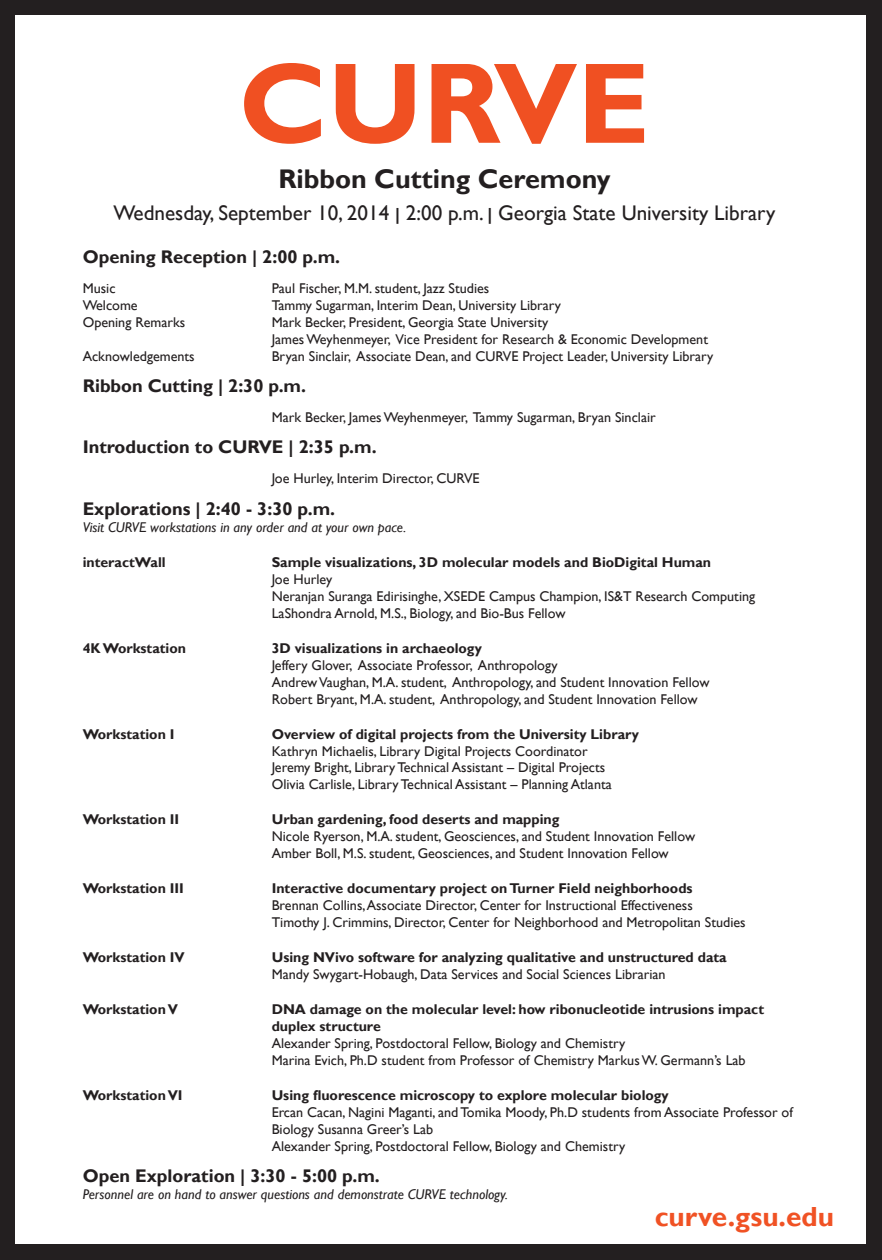
<style>
.page{position:relative;width:882px;height:1260px;background:#231f20}
.page>*{position:absolute;margin:0;border:0;box-sizing:border-box;transform-origin:0 0}
.t1{font:700 115.5px "Gill Sans";color:#f05022}
.t2{font:700 28px "Gill Sans";color:#f05022}
.t3{font:700 26.95px "Gill Sans";color:#231f20}
.t4{font:21.18px "Gill Sans";color:#231f20}
.t5{font:700 18.2px "Gill Sans";color:#231f20}
.t6{font:14.17px/17px "Gill Sans";color:#231f20}
.t7{font:700 14.17px/17px "Gill Sans";color:#231f20}
.t8{font:italic 14.17px "Gill Sans";color:#231f20}
.s1{font-weight:700;font-size:17.5px}
</style>
<div class="page">
<div style="left:16px;top:16px;width:850px;height:1228px;background:#fff"></div>
<h1 class="t1" style="left:239px;top:34px;width:413px">CURVE</h1>
<h3 class="t3" style="left:278px;top:163px;width:334px">Ribbon Cutting Ceremony</h3>
<h3 class="t4" style="left:113px;top:200px;width:664px">Wednesday, September 10, 2014 <span class="s1">|</span> 2:00 p.m. <span class="s1">|</span> Georgia State University Library</h3>
<p class="t5" style="left:83px;top:246px;width:259px">Opening Reception | 2:00 p.m.</p>
<p class="t6" style="left:83px;top:280px;width:34px">Music</p>
<p class="t6" style="left:272px;top:280px;width:219px">Paul Fischer, M.M. student, Jazz Studies</p>
<p class="t6" style="left:83px;top:297px;width:56px">Welcome</p>
<p class="t6" style="left:272px;top:297px;width:291px">Tammy Sugarman, Interim Dean, University Library</p>
<p class="t6" style="left:83px;top:314px;width:104px">Opening Remarks</p>
<p class="t6" style="left:272px;top:314px;width:438px">Mark Becker, President, Georgia State University<br>James Weyhenmeyer, Vice President for Research &amp; Economic Development</p>
<p class="t6" style="left:83px;top:348px;width:114px">Acknowledgements</p>
<p class="t6" style="left:272px;top:348px;width:443px">Bryan Sinclair, Associate Dean, and CURVE Project Leader, University Library</p>
<p class="t5" style="left:83px;top:375px;width:225px">Ribbon Cutting | 2:30 p.m.</p>
<p class="t6" style="left:272px;top:409px;width:386px">Mark Becker, James Weyhenmeyer, Tammy Sugarman, Bryan Sinclair</p>
<p class="t5" style="left:83px;top:436px;width:295px">Introduction to CURVE | 2:35 p.m.</p>
<p class="t6" style="left:272px;top:470px;width:209px">Joe Hurley, Interim Director, CURVE</p>
<p class="t5" style="left:83px;top:498px;width:254px">Explorations | 2:40 - 3:30 p.m.</p>
<p class="t8" style="left:83px;top:519px;width:325px">Visit CURVE workstations in any order and at your own pace.</p>
<p class="t7" style="left:83px;top:554px;width:85px">interactWall</p>
<p class="t7" style="left:272px;top:554px;width:441px">Sample visualizations, 3D molecular models and BioDigital Human</p>
<p class="t6" style="left:272px;top:571px;width:485px">Joe Hurley<br>Neranjan Suranga Edirisinghe, XSEDE Campus Champion, IS&amp;T Research Computing<br>LaShondra Arnold, M.S., Biology, and Bio-Bus Fellow</p>
<p class="t7" style="left:83px;top:640px;width:105px">4K Workstation</p>
<p class="t7" style="left:272px;top:640px;width:212px">3D visualizations in archaeology</p>
<p class="t6" style="left:272px;top:657px;width:439px">Jeffery Glover, Associate Professor, Anthropology<br>Andrew Vaughan, M.A. student, Anthropology, and Student Innovation Fellow<br>Robert Bryant, M.A. student, Anthropology, and Student Innovation Fellow</p>
<p class="t7" style="left:83px;top:726px;width:93px">Workstation I</p>
<p class="t7" style="left:272px;top:726px;width:369px">Overview of digital projects from the University Library</p>
<p class="t6" style="left:272px;top:743px;width:342px">Kathryn Michaelis, Library Digital Projects Coordinator<br>Jeremy Bright, Library Technical Assistant – Digital Projects<br>Olivia Carlisle, Library Technical Assistant – Planning Atlanta</p>
<p class="t7" style="left:83px;top:812px;width:98px">Workstation II</p>
<p class="t7" style="left:272px;top:812px;width:289px">Urban gardening, food deserts and mapping</p>
<p class="t6" style="left:272px;top:828px;width:425px">Nicole Ryerson, M.A. student, Geosciences, and Student Innovation Fellow<br>Amber Boll, M.S. student, Geosciences, and Student Innovation Fellow</p>
<p class="t7" style="left:83px;top:880px;width:103px">Workstation III</p>
<p class="t7" style="left:272px;top:880px;width:422px">Interactive documentary project on Turner Field neighborhoods</p>
<p class="t6" style="left:272px;top:897px;width:475px">Brennan Collins, Associate Director, Center for Instructional Effectiveness<br>Timothy J. Crimmins, Director, Center for Neighborhood and Metropolitan Studies</p>
<p class="t7" style="left:83px;top:949px;width:104px">Workstation IV</p>
<p class="t7" style="left:272px;top:949px;width:457px">Using NVivo software for analyzing qualitative and unstructured data</p>
<p class="t6" style="left:272px;top:966px;width:395px">Mandy Swygart-Hobaugh, Data Services and Social Sciences Librarian</p>
<p class="t7" style="left:83px;top:1001px;width:97px">Workstation V</p>
<p class="t7" style="left:272px;top:1001px;width:494px">DNA damage on the molecular level: how ribonucleotide intrusions impact duplex structure</p>
<p class="t6" style="left:272px;top:1035px;width:476px">Alexander Spring, Postdoctoral Fellow, Biology and Chemistry<br>Marina Evich, Ph.D student from Professor of Chemistry Markus W. Germann’s Lab</p>
<p class="t7" style="left:83px;top:1087px;width:101px">Workstation VI</p>
<p class="t7" style="left:272px;top:1087px;width:399px">Using fluorescence microscopy to explore molecular biology</p>
<p class="t6" style="left:272px;top:1104px;width:523px">Ercan Cacan, Nagini Maganti, and Tomika Moody, Ph.D students from Associate Professor of<br>Biology Susanna Greer’s Lab<br>Alexander Spring, Postdoctoral Fellow, Biology and Chemistry</p>
<p class="t5" style="left:83px;top:1165px;width:299px">Open Exploration | 3:30 - 5:00 p.m.</p>
<p class="t8" style="left:83px;top:1186px;width:427px">Personnel are on hand to answer questions and demonstrate CURVE technology.</p>
<h2 class="t2" style="left:654px;top:1200px;width:181px">curve.gsu.edu</h2>
</div>
